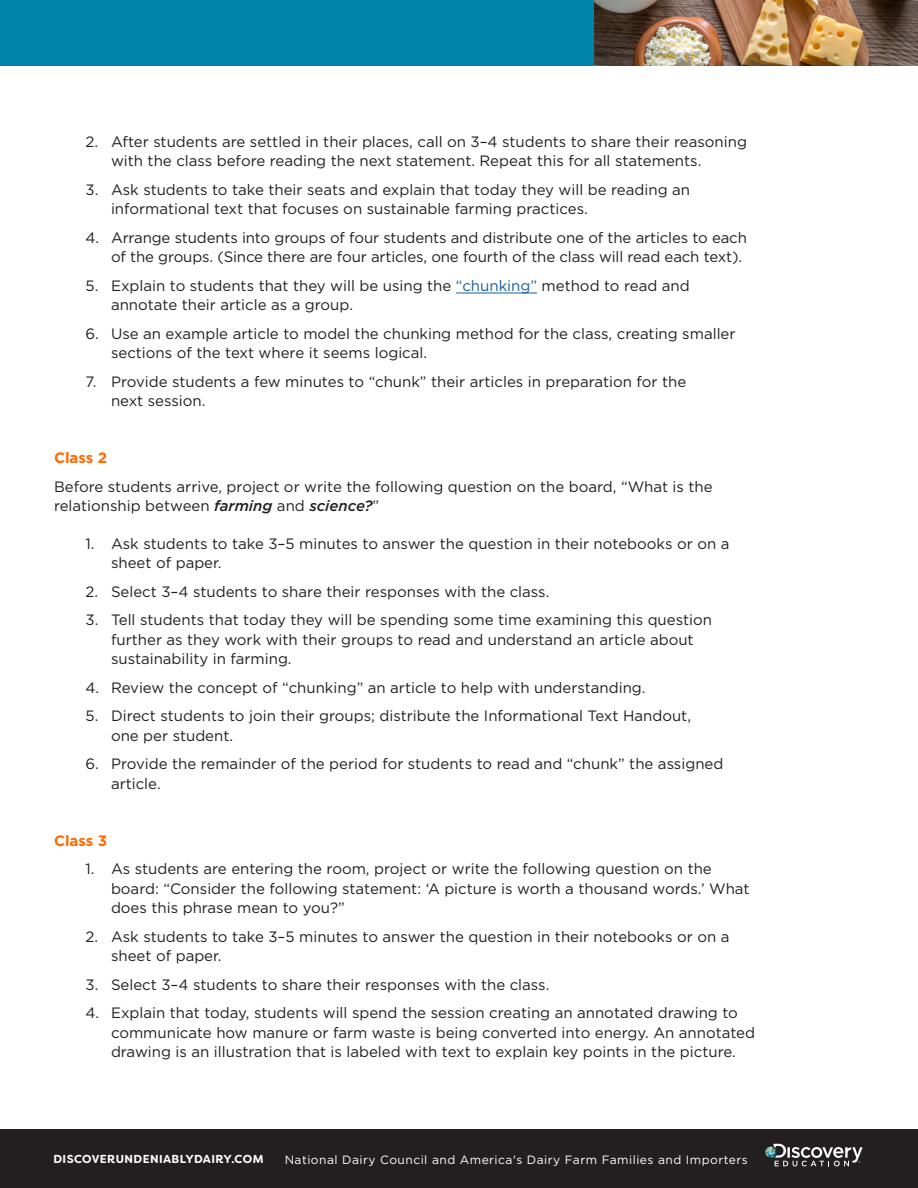
<style>
.page{position:relative;width:918px;height:1188px;background:#fff}
.page>*{position:absolute;margin:0;border:0;box-sizing:border-box;transform-origin:0 0}
.Body{font:15px/19.5px "Gotham";color:#231f20}
.Subhead_2{font:700 15px "Gotham";color:#ff6900}
.t1{font:12px "Gotham";letter-spacing:.04em;color:#fff}
.t2{font:700 11.55px "Filson Soft";letter-spacing:.03em;color:#fff}
.s1{color:#175d9e}
.s2{font-weight:500;font-style:italic}
</style>
<div class="page">
<div style="left:0;top:0;width:594px;height:66px;background:#0084ac"></div>
<img style="left:594px;top:0;width:324px;height:66px">
<hr style="left:456px;top:293px;width:81px;height:1px;background:#175d9e">
<div style="left:0;top:1129px;width:918px;height:59px;background:#231f20"></div>
<svg style="left:765px;top:1144px;width:98px;height:22px"></svg>
<p class="Body" style="left:111px;top:132px;width:638px;text-indent:-26px">2. After students are settled in their places, call on 3–4 students to share their reasoning with the class before reading the next statement. Repeat this for all statements.</p>
<p class="Body" style="left:111px;top:180px;width:581px;text-indent:-26px">3. Ask students to take their seats and explain that today they will be reading an informational text that focuses on sustainable farming practices.</p>
<p class="Body" style="left:111px;top:228px;width:637px;text-indent:-26px">4. Arrange students into groups of four students and distribute one of the articles to each of the groups. (Since there are four articles, one fourth of the class will read each text).</p>
<p class="Body" style="left:111px;top:276px;width:580px;text-indent:-26px">5. Explain to students that they will be using the <span class="s1">“chunking”</span> method to read and annotate their article as a group.</p>
<p class="Body" style="left:111px;top:324px;width:626px;text-indent:-26px">6. Use an example article to model the chunking method for the class, creating smaller sections of the text where it seems logical.</p>
<p class="Body" style="left:111px;top:372px;width:577px;text-indent:-26px">7. Provide students a few minutes to “chunk” their articles in preparation for the next session.</p>
<p class="Subhead_2" style="left:54px;top:448px;width:55px">Class 2</p>
<p class="Body" style="left:54px;top:477px;width:660px">Before students arrive, project or write the following question on the board, “What is the relationship between <span class="s2">farming</span> and <span class="s2">science?</span>”</p>
<p class="Body" style="left:111px;top:534px;width:620px;text-indent:-26px">1. Ask students to take 3–5 minutes to answer the question in their notebooks or on a sheet of paper.</p>
<p class="Body" style="left:86px;top:582px;width:465px">2. Select 3–4 students to share their responses with the class.</p>
<p class="Body" style="left:111px;top:610px;width:603px;text-indent:-26px">3. Tell students that today they will be spending some time examining this question further as they work with their groups to read and understand an article about sustainability in farming.</p>
<p class="Body" style="left:86px;top:678px;width:562px">4. Review the concept of “chunking” an article to help with understanding.</p>
<p class="Body" style="left:111px;top:706px;width:582px;text-indent:-26px">5. Direct students to join their groups; distribute the Informational Text Handout, one per student.</p>
<p class="Body" style="left:111px;top:754px;width:614px;text-indent:-26px">6. Provide the remainder of the period for students to read and “chunk” the assigned article.</p>
<p class="Subhead_2" style="left:54px;top:831px;width:55px">Class 3</p>
<p class="Body" style="left:111px;top:859px;width:640px;text-indent:-26px">1. As students are entering the room, project or write the following question on the board: “Consider the following statement: ‘A picture is worth a thousand words.’ What does this phrase mean to you?”</p>
<p class="Body" style="left:111px;top:927px;width:620px;text-indent:-26px">2. Ask students to take 3–5 minutes to answer the question in their notebooks or on a sheet of paper.</p>
<p class="Body" style="left:86px;top:975px;width:465px">3. Select 3–4 students to share their responses with the class.</p>
<p class="Body" style="left:111px;top:1003px;width:646px;text-indent:-26px">4. Explain that today, students will spend the session creating an annotated drawing to communicate how manure or farm waste is being converted into energy. An annotated drawing is an illustration that is labeled with text to explain key points in the picture.</p>
<p class="t2" style="left:53px;top:1152px;width:212px">DISCOVERUNDENIABLYDAIRY.COM</p>
<p class="t1" style="left:285px;top:1152px;width:465px">National Dairy Council and America's Dairy Farm Families and Importers</p>
</div>
